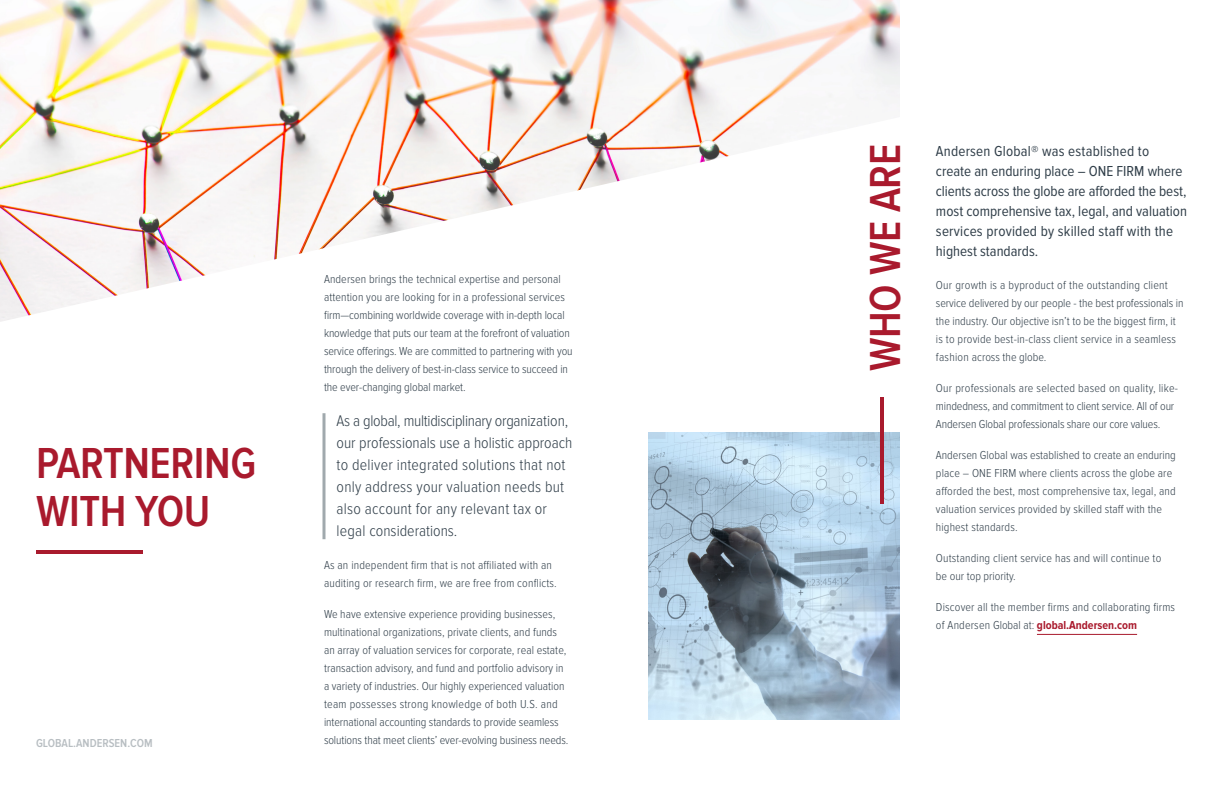
<style>
.page{position:relative;width:1224px;height:792px;background:#fff}
.page>*{position:absolute;margin:0;border:0;box-sizing:border-box;transform-origin:0 0}
.t1{font:600 45px/48px "Proxima Nova Cond";letter-spacing:-.01em;color:#a91a2d}
.t2{font:300 16px/22px "Proxima Nova Cond";letter-spacing:.015em;color:#303e49}
.t3{font:15px/20px "Proxima Nova Cond";color:#303e49}
.t4{font:300 12px/18px "Proxima Nova Cond";letter-spacing:.005em;color:#303e49}
.t5{font:600 12px "Proxima Nova Cond";color:#b8bec2}
.s1{font-weight:700;color:#a91a2d}
</style>
<div class="page">
<img style="left:0;top:0;width:900px;height:322px">
<img style="left:648px;top:432px;width:252px;height:288px">
<svg style="left:322px;top:413px;width:4px;height:126px"></svg>
<hr style="left:1037px;top:634px;width:100px;height:1px;background:#a91a2d">
<hr style="left:36px;top:550px;width:108px;height:4px;background:#a91a2d">
<hr style="left:880px;top:397px;width:4px;height:107px;background:#a91a2d">
<h1 class="t1" style="left:36px;top:440px;width:222px">PARTNERING<br>WITH YOU</h1>
<p class="t5" style="left:36px;top:737px;width:118px">GLOBAL.ANDERSEN.COM</p>
<p class="t4" style="left:324px;top:270px;width:250px">Andersen brings the technical expertise and personal attention you are looking for in a professional services firm—combining worldwide coverage with in-depth local knowledge that puts our team at the forefront of valuation service offerings. We are committed to partnering with you through the delivery of best-in-class service to succeed in the ever-changing global market.</p>
<h2 class="t2" style="left:337px;top:410px;width:237px">As a global, multidisciplinary organization, our professionals use a holistic approach to deliver integrated solutions that not only address your valuation needs but also account for any relevant tax or legal considerations.</h2>
<p class="t4" style="left:324px;top:556px;width:234px">As an independent firm that is not affiliated with an auditing or research firm, we are free from conflicts.</p>
<p class="t4" style="left:324px;top:606px;width:246px">We have extensive experience providing businesses, multinational organizations, private clients, and funds an array of valuation services for corporate, real estate, transaction advisory, and fund and portfolio advisory in a variety of industries. Our highly experienced valuation team possesses strong knowledge of both U.S. and international accounting standards to provide seamless solutions that meet clients’ ever-evolving business needs.</p>
<h1 class="t1" style="left:862px;top:371px;width:228px;rotate:-90deg">WHO WE ARE</h1>
<p class="t3" style="left:936px;top:141px;width:252px">Andersen Global® was established to create an enduring place – ONE FIRM where clients across the globe are afforded the best, most comprehensive tax, legal, and valuation services provided by skilled staff with the highest standards.</p>
<p class="t4" style="left:936px;top:276px;width:249px">Our growth is a byproduct of the outstanding client service delivered by our people - the best professionals in the industry. Our objective isn’t to be the biggest firm, it is to provide best-in-class client service in a seamless fashion across the globe.</p>
<p class="t4" style="left:936px;top:380px;width:244px">Our professionals are selected based on quality, like&shy;mindedness, and commitment to client service. All of our<br>Andersen Global professionals share our core values.</p>
<p class="t4" style="left:936px;top:447px;width:241px">Andersen Global was established to create an enduring place – ONE FIRM where clients across the globe are afforded the best, most comprehensive tax, legal, and valuation services provided by skilled staff with the highest standards.</p>
<p class="t4" style="left:936px;top:550px;width:227px">Outstanding client service has and will continue to be our top priority.</p>
<p class="t4" style="left:936px;top:599px;width:241px">Discover all the member firms and collaborating firms of Andersen Global at: <span class="s1">global.Andersen.com</span></p>
</div>
